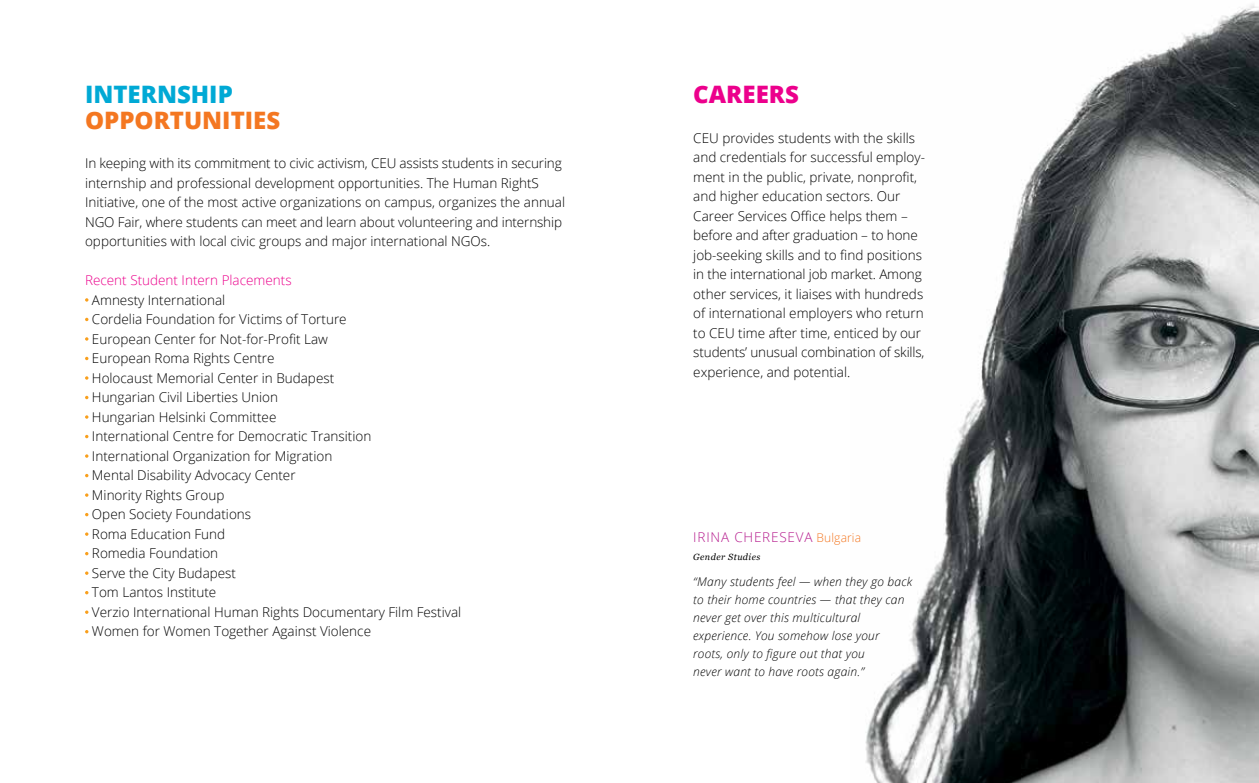
<style>
.page{position:relative;width:1259px;height:783px;background:#fff}
.page>*{position:absolute;margin:0;border:0;box-sizing:border-box;transform-origin:0 0}
.t1{font:800 24px "Open Sans";color:#f47721}
.t2{font:800 24px "Open Sans";color:#00a9d5}
.t3{font:800 24px "Open Sans";color:#ec008c}
.t4{font:300 13.5px/19.5px "Open Sans";color:#000}
.t5{font:300 13.5px "Open Sans";color:#ec008c}
.t6{font:300 13.5px "Open Sans";letter-spacing:.06em;color:#b61d8e}
.t7{font:italic 300 12px/18px "Open Sans";letter-spacing:.02em;color:#000}
.t8{font:italic 9px "Georgia";letter-spacing:.05em;color:#000}
.s1{font-size:12px;color:#f47721}
</style>
<div class="page">
<img style="left:865px;top:4px;width:394px;height:778px">
<h1 class="t2" style="left:85px;top:76px;width:149px">INTERNSHIP</h1>
<h1 class="t1" style="left:85px;top:102px;width:197px">OPPORTUNITIES</h1>
<p class="t4" style="left:85px;top:153px;width:481px">In keeping with its commitment to civic activism, CEU assists students in securing internship and professional development opportunities. The Human RightS Initiative, one of the most active organizations on campus, organizes the annual NGO Fair, where students can meet and learn about volunteering and internship opportunities with local civic groups and major international NGOs.</p>
<p class="t5" style="left:85px;top:271px;width:208px">Recent Student Intern Placements</p>
<p class="t4" style="left:92px;top:289px;width:371px">Amnesty International<br>Cordelia Foundation for Victims of Torture<br>European Center for Not-for-Profit Law<br>European Roma Rights Centre<br>Holocaust Memorial Center in Budapest<br>Hungarian Civil Liberties Union<br>Hungarian Helsinki Committee<br>International Centre for Democratic Transition<br>International Organization for Migration<br>Mental Disability Advocacy Center<br>Minority Rights Group<br>Open Society Foundations<br>Roma Education Fund<br>Romedia Foundation<br>Serve the City Budapest<br>Tom Lantos Institute<br>Verzio International Human Rights Documentary Film Festival Women for Women Together Against Violence</p>
<h1 class="t3" style="left:693px;top:76px;width:107px">CAREERS</h1>
<p class="t4" style="left:693px;top:127px;width:233px">CEU provides students with the skills and credentials for successful employ&shy;ment in the public, private, nonprofit, and higher education sectors. Our Career Services Office helps them – before and after graduation – to hone job-seeking skills and to find positions in the international job market. Among other services, it liaises with hundreds of international employers who return to CEU time after time, enticed by our students’ unusual combination of skills, experience, and potential.</p>
<p class="t6" style="left:693px;top:528px;width:169px">IRINA CHERESEVA <span class="s1">Bulgaria</span></p>
<p class="t8" style="left:693px;top:550px;width:68px">Gender Studies</p>
<p class="t7" style="left:693px;top:571px;width:221px">“Many students feel — when they go back to their home countries — that they can never get over this multicultural experience. You somehow lose your roots, only to figure out that you<br>never want to have roots again.”</p>
</div>
